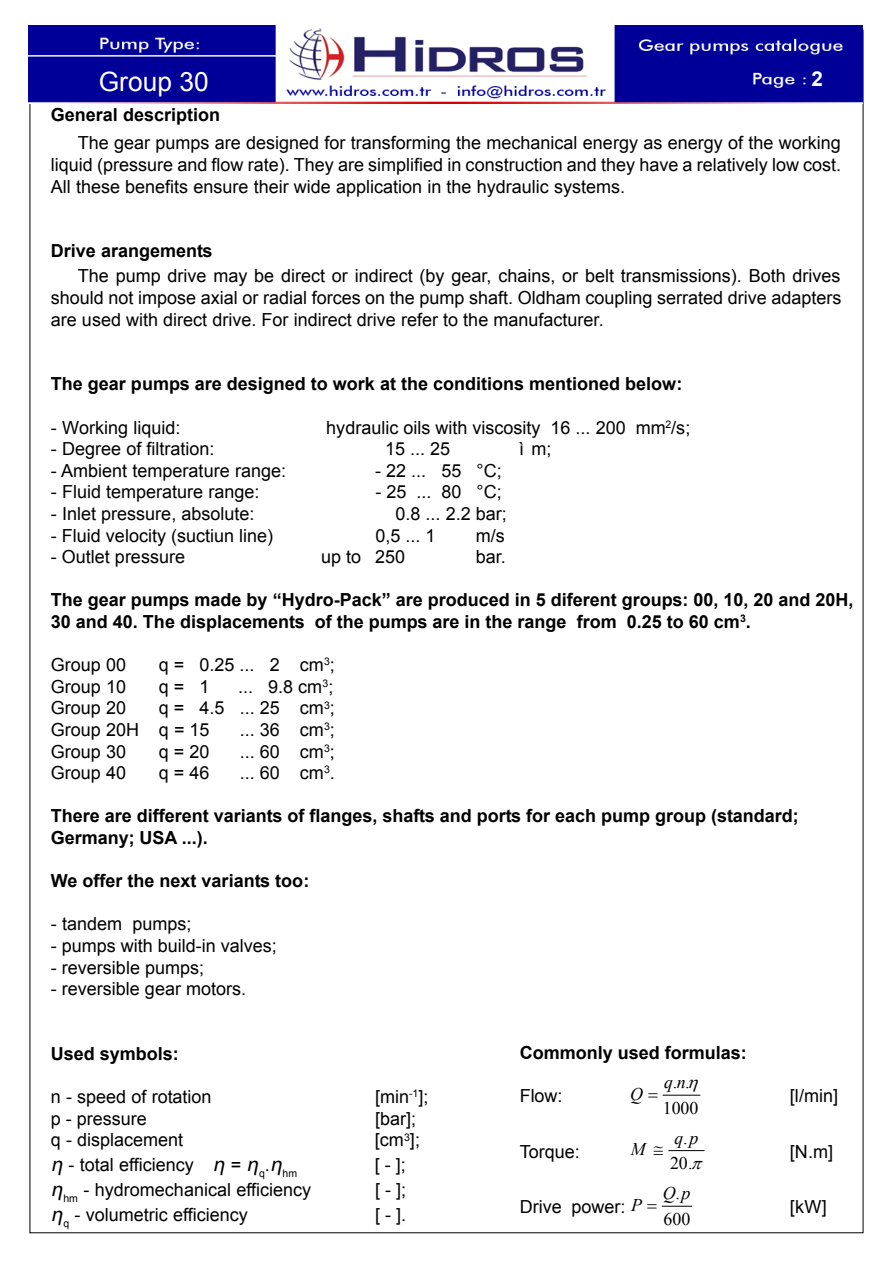
<style>
.page{position:relative;width:893px;height:1263px;background:#fff}
.page>*{position:absolute;margin:0;border:0;box-sizing:border-box;transform-origin:0 0}
.t1{font:26.55px "Arial";letter-spacing:.005em;color:#fff}
.t2{font:700 20.55px "Arial";color:#fff}
.t3{font:18px/21.6px "Arial";color:#000;text-align:justify}
.t4{font:700 18px/21.6px "Arial";color:#000}
.t5{font:17.85px "Times New Roman";color:#000}
.t6{font:italic 17.85px "Times New Roman";color:#000}
.t7{font:10.5px "Arial";color:#000}
.s1{font-style:normal}
.s2{font-style:italic}
</style>
<div class="page">
<hr style="left:663px;top:1095px;width:37px;height:1px;background:#000">
<hr style="left:668px;top:1150px;width:36px;height:1px;background:#000">
<svg style="left:662px;top:1206px;width:29px;height:1px"></svg>
<img style="left:28px;top:25px;width:834px;height:79px">
<h1 class="t1" style="left:99px;top:72px;width:111px">Group 30</h1>
<p class="t2" style="left:811px;top:71px;width:13px">2</p>
<p class="t4" style="left:51px;top:106px;width:171px">General description</p>
<p class="t3" style="left:51px;top:134px;width:791px;text-indent:27px">The gear pumps are designed for transforming the mechanical energy as energy of the working liquid (pressure and flow rate). They are simplified in construction and they have a relatively low cost.<br>All these benefits ensure their wide application in the hydraulic systems.</p>
<p class="t4" style="left:51px;top:242px;width:163px">Drive arangements</p>
<p class="t3" style="left:51px;top:267px;width:792px;text-indent:27px">The pump drive may be direct or indirect (by gear, chains, or belt transmissions). Both drives should not impose axial or radial forces on the pump shaft. Oldham coupling serrated drive adapters are used with direct drive. For indirect drive refer to the manufacturer.</p>
<p class="t4" style="left:51px;top:375px;width:633px">The gear pumps are designed to work at the conditions mentioned below:</p>
<p class="t3" style="left:51px;top:418px;width:131px">- Working liquid:</p>
<p class="t3" style="left:326px;top:418px;width:365px">hydraulic oils with viscosity 16 ... 200 mm<sup>2</sup>/s;</p>
<p class="t3" style="left:51px;top:440px;width:165px">- Degree of filtration:</p>
<p class="t3" style="left:385px;top:440px;width:67px">15 ... 25</p>
<p class="t3" style="left:519px;top:440px;width:34px">ì m;</p>
<p class="t3" style="left:51px;top:461px;width:237px">- Ambient temperature range:</p>
<p class="t3" style="left:375px;top:461px;width:128px">- 22 ... 55 °C;</p>
<p class="t3" style="left:51px;top:483px;width:210px">- Fluid temperature range:</p>
<p class="t3" style="left:375px;top:483px;width:128px">- 25 ... 80 °C;</p>
<p class="t3" style="left:51px;top:505px;width:205px">- Inlet pressure, absolute:</p>
<p class="t3" style="left:395px;top:505px;width:113px">0.8 ... 2.2 bar;</p>
<p class="t3" style="left:51px;top:526px;width:224px">- Fluid velocity (suctiun line)</p>
<p class="t3" style="left:375px;top:526px;width:62px">0,5 ... 1</p>
<p class="t3" style="left:476px;top:526px;width:30px">m/s</p>
<p class="t3" style="left:51px;top:548px;width:136px">- Outlet pressure</p>
<p class="t3" style="left:321px;top:548px;width:86px">up to 250</p>
<p class="t3" style="left:475px;top:548px;width:32px">bar.</p>
<p class="t4" style="left:51px;top:591px;width:804px">The gear pumps made by “Hydro-Pack” are produced in 5 diferent groups: 00, 10, 20 and 20H,</p>
<p class="t4" style="left:51px;top:613px;width:701px">30 and 40. The displacements of the pumps are in the range from 0.25 to 60 cm<sup>3</sup>.</p>
<p class="t3" style="left:51px;top:656px;width:77px">Group 00</p>
<p class="t3" style="left:159px;top:656px;width:177px">q = 0.25 ... 2 cm<sup>3</sup>;</p>
<p class="t3" style="left:51px;top:677px;width:77px">Group 10</p>
<p class="t3" style="left:159px;top:677px;width:52px">q = 1</p>
<p class="t3" style="left:238px;top:677px;width:97px">... 9.8 cm<sup>3</sup>;</p>
<p class="t3" style="left:51px;top:699px;width:77px">Group 20</p>
<p class="t3" style="left:51px;top:699px;width:286px;text-indent:108px">q = 4.5 ... 25 cm<sup>3</sup>;<br>Group 20H q = 15</p>
<p class="t3" style="left:240px;top:721px;width:97px">... 36 cm<sup>3</sup>;</p>
<p class="t3" style="left:51px;top:742px;width:77px">Group 30</p>
<p class="t3" style="left:159px;top:742px;width:52px">q = 20</p>
<p class="t3" style="left:240px;top:742px;width:97px">... 60 cm<sup>3</sup>;</p>
<p class="t3" style="left:51px;top:764px;width:77px">Group 40</p>
<p class="t3" style="left:159px;top:764px;width:52px">q = 46</p>
<p class="t3" style="left:240px;top:764px;width:97px">... 60 cm<sup>3</sup>.</p>
<p class="t4" style="left:51px;top:807px;width:749px">There are different variants of flanges, shafts and ports for each pump group (standard;<br>Germany; USA ...).</p>
<p class="t4" style="left:51px;top:872px;width:260px">We offer the next variants too:</p>
<p class="t3" style="left:51px;top:915px;width:142px">- tandem pumps;</p>
<p class="t3" style="left:51px;top:937px;width:227px">- pumps with build-in valves;</p>
<p class="t3" style="left:51px;top:958px;width:155px">- reversible pumps;</p>
<p class="t3" style="left:51px;top:980px;width:197px">- reversible gear motors.</p>
<p class="t4" style="left:51px;top:1045px;width:129px">Used symbols:</p>
<p class="t3" style="left:51px;top:1088px;width:162px">n - speed of rotation</p>
<p class="t3" style="left:375px;top:1088px;width:55px">[min<sup>-1</sup>]; ; ] rab[</p>
<p class="t3" style="left:51px;top:1109px;width:98px">erusserp-p</p>
<p class="t3" style="left:375px;top:1131px;width:47px">mc [ <sup>3</sup>];</p>
<p class="t3" style="left:51px;top:1131px;width:134px">meca l ps i d-q t ne</p>
<p class="t3" style="left:69px;top:1155px;width:127px">- total efficiency</p>
<p class="t7" style="left:231px;top:1169px;width:68px"><sup>=</sup> q<sup>.</sup> hm</p>
<p class="t3" style="left:375px;top:1155px;width:32px">[ - ];</p>
<p class="t3" style="left:63px;top:1180px;width:249px"><sub>hm</sub> - hydromechanical efficiency</p>
<p class="t3" style="left:375px;top:1180px;width:32px">[ - ];</p>
<p class="t3" style="left:63px;top:1206px;width:186px"><sub>q</sub> - volumetric efficiency</p>
<p class="t3" style="left:375px;top:1206px;width:32px">[ - ].</p>
<p class="t4" style="left:520px;top:1044px;width:228px">Commonly used formulas:</p>
<p class="t3" style="left:520px;top:1087px;width:44px">Flow:</p>
<p class="t5" style="left:662px;top:1101px;width:37px">1000</p>
<p class="t6" style="left:664px;top:1076px;width:27px">q <span class="s1">.</span></p>
<p class="t5" style="left:673px;top:1076px;width:14px">.<span class="s2">n</span></p>
<p class="t6" style="left:630px;top:1088px;width:14px">Q</p>
<p class="t3" style="left:790px;top:1087px;width:50px">[l/min]</p>
<p class="t3" style="left:520px;top:1142px;width:62px">Torque:</p>
<p class="t6" style="left:674px;top:1132px;width:25px">q<span class="s1">.</span>p</p>
<p class="t6" style="left:631px;top:1143px;width:34px">M ≅</p>
<p class="t3" style="left:790px;top:1142px;width:45px">[N.m]</p>
<p class="t5" style="left:670px;top:1157px;width:24px">20.</p>
<p class="t6" style="left:662px;top:1187px;width:29px">Q<span class="s1">.</span>p</p>
<p class="t6" style="left:631px;top:1199px;width:12px">P</p>
<p class="t3" style="left:790px;top:1198px;width:38px">[kW]</p>
<p class="t3" style="left:520px;top:1198px;width:107px">Drive power:</p>
<p class="t5" style="left:663px;top:1212px;width:28px">600</p>
</div>
